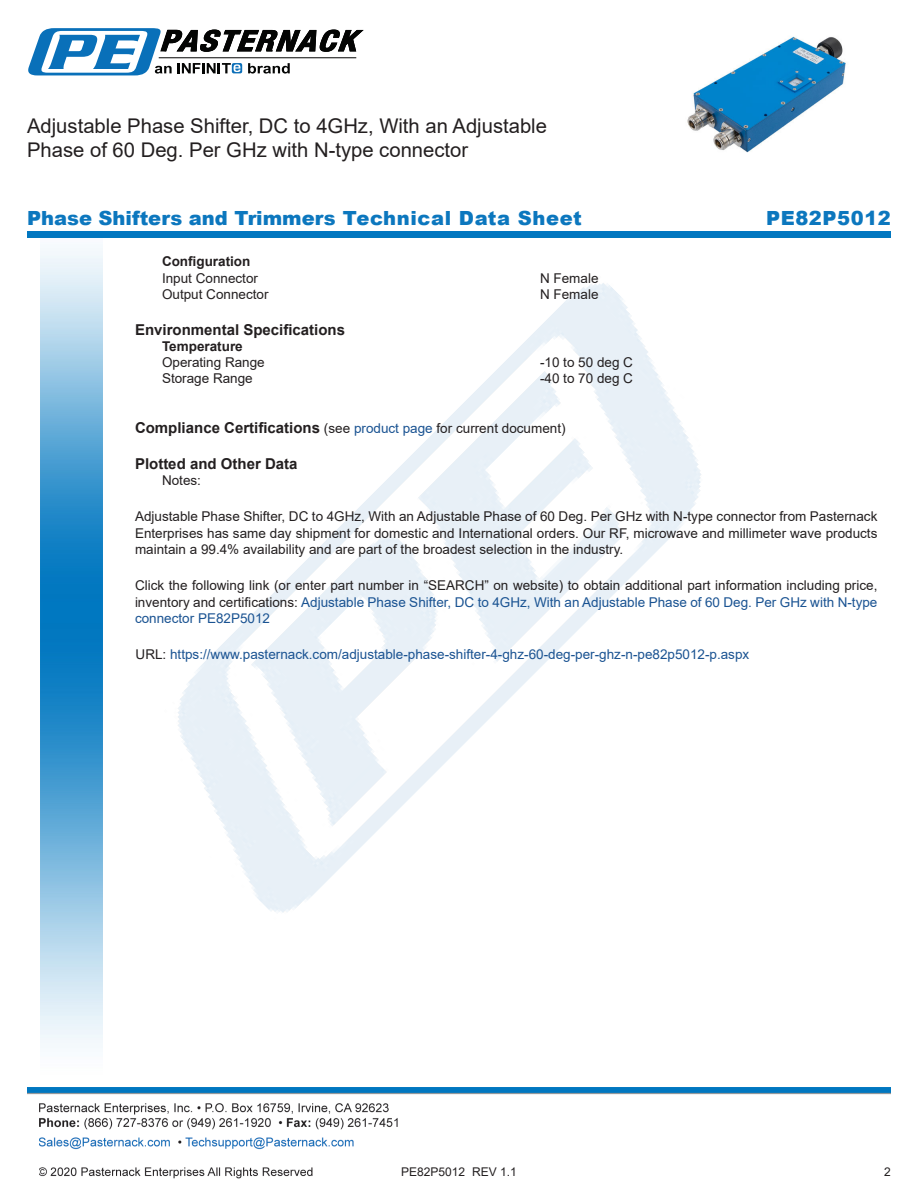
<style>
.page{position:relative;width:918px;height:1188px;background:#fff}
.page>*{position:absolute;margin:0;border:0;box-sizing:border-box;transform-origin:0 0}
.Web_Description_Para{font:20.25px/24.3px "Arial";color:#231f20}
.t1{font:900 19.5px "Arial";color:#0c77be}
.t2{font:900 19.5px "Arial";letter-spacing:.025em;color:#0c77be}
.Head1_for_Compliance{font:700 15px "Arial";color:#231f20}
.Head1{font:700 15px "Arial";color:#231f20}
.Web_Description_Para-2{font:13.5px/16.2px "Arial";color:#231f20;text-align:justify}
.Specs_Para{font:13.5px "Arial";color:#231f20}
.Web_Description_Para-3{font:13.5px "Arial";color:#1a5392}
.Head2{font:700 13.5px "Arial";color:#231f20}
.Head2_after_Head1{font:700 13.5px "Arial";color:#231f20}
.t3{font:12px "Arial";color:#231f20}
.s1{font-weight:400;font-size:13.5px}
.s2{font-weight:400;font-size:13.5px;color:#1a5392}
.s3{color:#1a5392}
.s4{color:#231f20}
</style>
<div class="page">
<img style="left:39px;top:1103px;width:359px;height:76px">
<img style="left:102px;top:248px;width:599px;height:722px">
<img style="left:27px;top:1088px;width:864px;height:7px">
<img style="left:40px;top:237px;width:62px;height:811px">
<div style="left:27px;top:231px;width:864px;height:6px;background:#0177c0"></div>
<svg style="left:28px;top:28px;width:336px;height:47px"></svg>
<img style="left:687px;top:36px;width:159px;height:117px">
<h1 class="Web_Description_Para" style="left:27px;top:114px;width:522px">Adjustable Phase Shifter, DC to 4GHz, With an Adjustable<br>Phase of 60 Deg. Per GHz with N-type connector</h1>
<p class="t1" style="left:27px;top:204px;width:556px">Phase Shifters and Trimmers Technical Data Sheet</p>
<p class="t2" style="left:766px;top:204px;width:126px">PE82P5012</p>
<p class="Head2" style="left:162px;top:252px;width:90px">Configuration</p>
<p class="Specs_Para" style="left:162px;top:268px;width:98px">Input Connector</p>
<p class="Specs_Para" style="left:540px;top:268px;width:60px">N Female</p>
<p class="Specs_Para" style="left:162px;top:285px;width:108px">Output Connector</p>
<p class="Specs_Para" style="left:540px;top:285px;width:60px">N Female</p>
<p class="Head1" style="left:135px;top:319px;width:212px">Environmental Specifications</p>
<p class="Head2_after_Head1" style="left:162px;top:337px;width:82px">Temperature</p>
<p class="Specs_Para" style="left:162px;top:353px;width:104px">Operating Range</p>
<p class="Specs_Para" style="left:540px;top:353px;width:95px">-10 to 50 deg C</p>
<p class="Specs_Para" style="left:162px;top:369px;width:92px">Storage Range</p>
<p class="Specs_Para" style="left:540px;top:369px;width:95px">-40 to 70 deg C</p>
<p class="Head1_for_Compliance" style="left:135px;top:417px;width:432px">Compliance Certifications <span class="s1">(see</span> <span class="s2">product page</span> <span class="s1">for current document)</span></p>
<p class="Head1_for_Compliance" style="left:135px;top:453px;width:164px">Plotted and Other Data</p>
<p class="Specs_Para" style="left:162px;top:471px;width:41px">Notes:</p>
<h1 class="Web_Description_Para-2" style="left:135px;top:509px;width:744px">Adjustable Phase Shifter, DC to 4GHz, With an Adjustable Phase of 60 Deg. Per GHz with N-type connector from Pasternack Enterprises has same day shipment for domestic and International orders. Our RF, microwave and millimeter wave products maintain a 99.4% availability and are part of the broadest selection in the industry.</h1>
<h1 class="Web_Description_Para-2" style="left:135px;top:577px;width:744px">Click the following link (or enter part number in “SEARCH” on website) to obtain additional part information including price, inventory and certifications: <span class="s3">Adjustable Phase Shifter, DC to 4GHz, With an Adjustable Phase of 60 Deg. Per GHz with N-type connector PE82P5012</span></h1>
<h1 class="Web_Description_Para-3" style="left:136px;top:645px;width:615px"><span class="s4">URL:</span> https://www.pasternack.com/adjustable-phase-shifter-4-ghz-60-deg-per-ghz-n-pe82p5012-p.aspx</h1>
<p class="t3" style="left:401px;top:1163px;width:117px">PE82P5012 REV 1.1</p>
<p class="t3" style="left:884px;top:1163px;width:8px">2</p>
</div>
